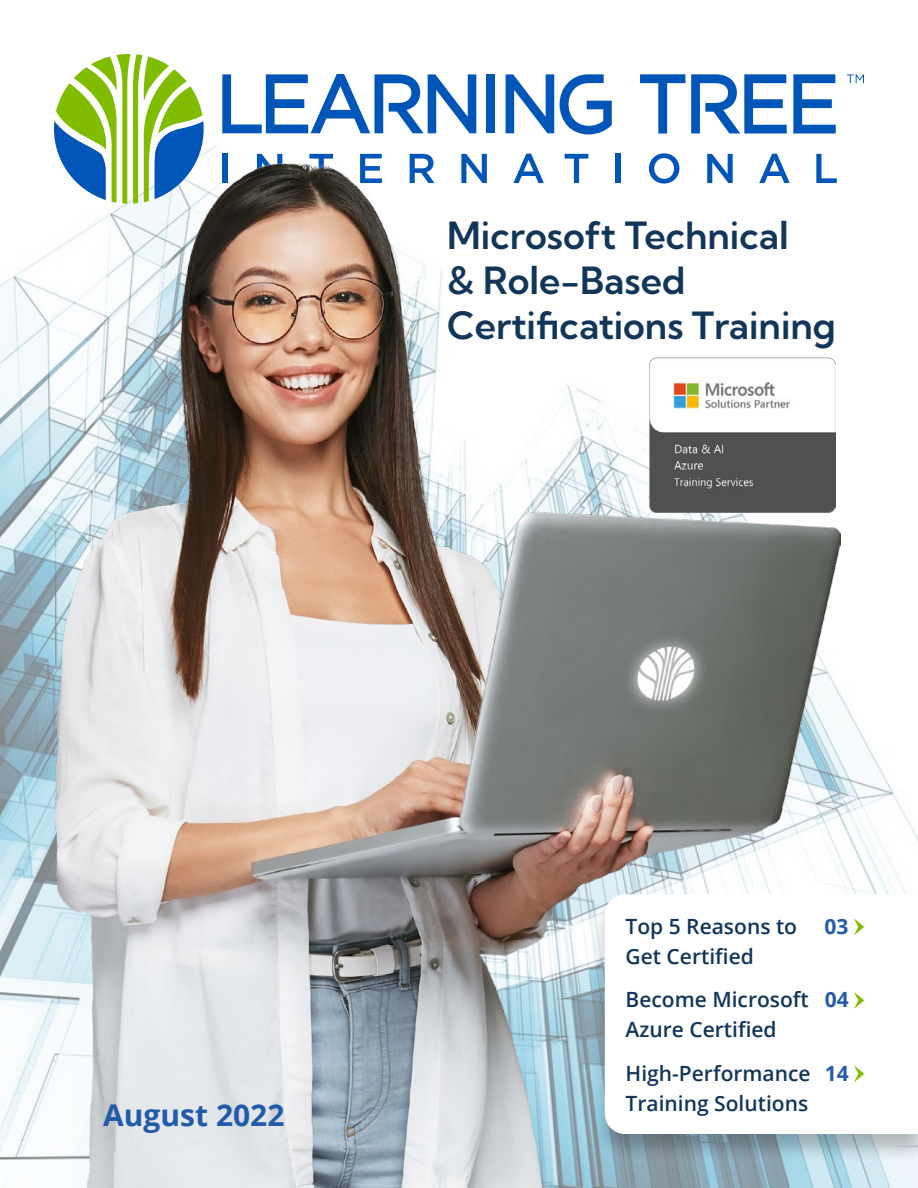
<style>
.page{position:relative;width:918px;height:1188px;background:#fff}
.page>*{position:absolute;margin:0;border:0;box-sizing:border-box;transform-origin:0 0}
.t1{font:600 37.5px/45px "Kumbh Sans";color:#12365a}
.t2{font:700 30px "Open Sans";color:#225ba9}
.t3{font:600 21px/30px "Open Sans";color:#12365a}
.t4{font:700 21px "Open Sans";color:#225ba9}
.s1{font-weight:700;color:#225ba9}
</style>
<div class="page">
<img style="left:0;top:74px;width:918px;height:1114px">
<svg style="left:54px;top:54px;width:150px;height:110px"></svg>
<svg style="left:793px;top:74px;width:43px;height:59px"></svg>
<svg style="left:640px;top:74px;width:45px;height:60px"></svg>
<svg style="left:691px;top:74px;width:96px;height:59px"></svg>
<div style="left:487px;top:74px;width:8px;height:59px;background:#0055b8"></div>
<svg style="left:506px;top:74px;width:48px;height:59px"></svg>
<svg style="left:560px;top:74px;width:52px;height:60px"></svg>
<svg style="left:222px;top:74px;width:254px;height:59px"></svg>
<svg style="left:847px;top:74px;width:17px;height:9px"></svg>
<div style="left:222px;top:154px;width:6px;height:29px;background:#0055b8"></div>
<svg style="left:257px;top:154px;width:25px;height:10px"></svg>
<svg style="left:309px;top:154px;width:24px;height:10px"></svg>
<svg style="left:360px;top:154px;width:22px;height:10px"></svg>
<svg style="left:410px;top:154px;width:24px;height:10px"></svg>
<svg style="left:461px;top:154px;width:26px;height:10px"></svg>
<svg style="left:513px;top:154px;width:31px;height:10px"></svg>
<svg style="left:565px;top:154px;width:23px;height:10px"></svg>
<div style="left:616px;top:154px;width:5px;height:29px;background:#0055b8"></div>
<svg style="left:649px;top:153px;width:30px;height:11px"></svg>
<svg style="left:707px;top:154px;width:26px;height:10px"></svg>
<svg style="left:759px;top:154px;width:31px;height:10px"></svg>
<svg style="left:816px;top:154px;width:21px;height:10px"></svg>
<img style="left:54px;top:164px;width:786px;height:1024px">
<div style="left:590px;top:892px;width:328px;height:271px;background:#000;opacity:.25"></div>
<svg style="left:605px;top:894px;width:313px;height:240px"></svg>
<svg style="left:854px;top:919px;width:10px;height:16px"></svg>
<svg style="left:854px;top:992px;width:10px;height:17px"></svg>
<svg style="left:854px;top:1066px;width:10px;height:16px"></svg>
<img style="left:649px;top:357px;width:187px;height:155px">
<h1 class="t1" style="left:447px;top:212px;width:390px">Microsoft Technical<br>&amp; Role-Based<br>Certifications Training</h1>
<h2 class="t2" style="left:103px;top:1094px;width:183px">August 2022</h2>
<p class="t3" style="left:626px;top:911px;width:173px">Top 5 Reasons to<br>Get Certified</p>
<p class="t4" style="left:825px;top:911px;width:25px">03</p>
<p class="t3" style="left:626px;top:984px;width:225px">Become Microsoft <span class="s1">04<br></span>Azure Certified</p>
<p class="t3" style="left:626px;top:1058px;width:225px">High-Performance <span class="s1">14<br></span>Training Solutions</p>
</div>
